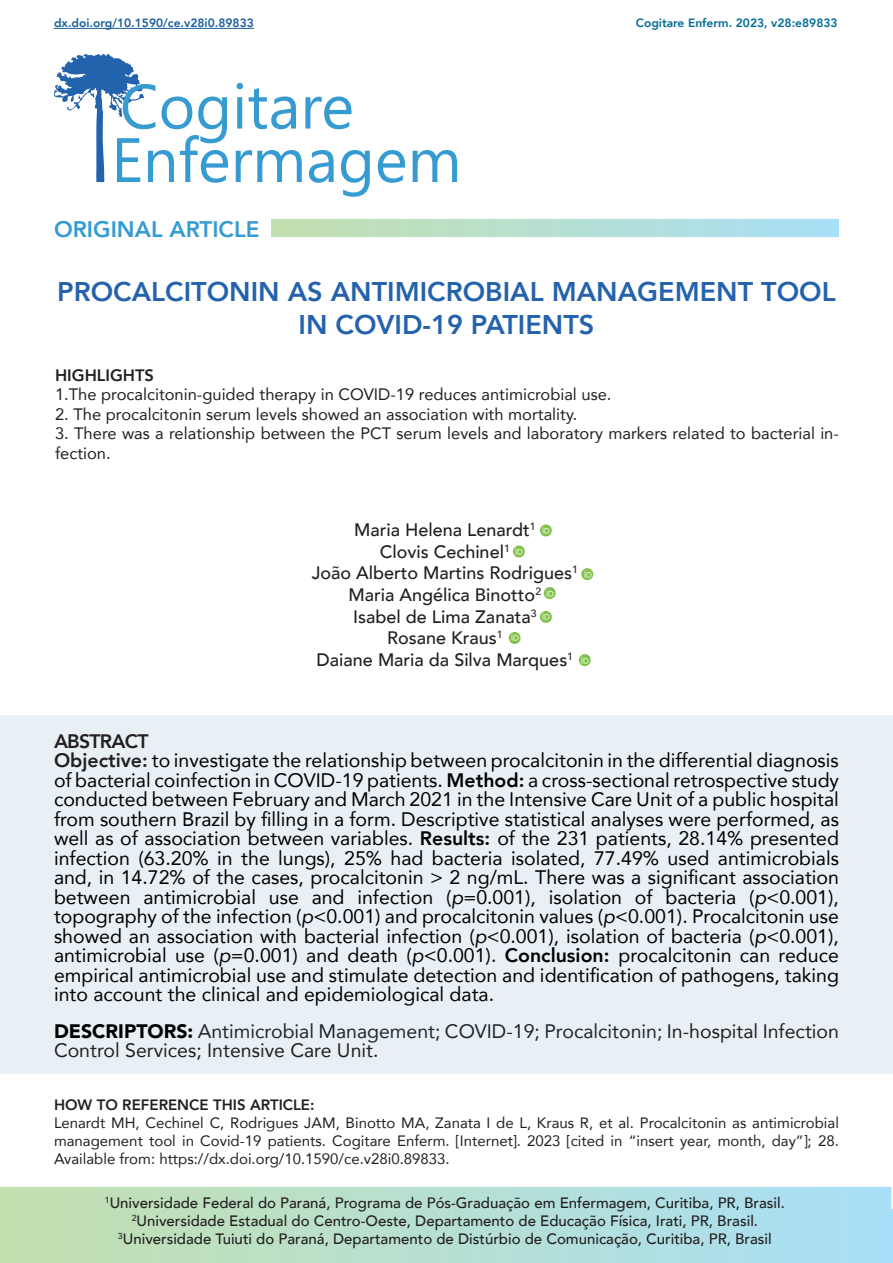
<style>
.page{position:relative;width:893px;height:1263px;background:#fff}
.page>*{position:absolute;margin:0;border:0;box-sizing:border-box;transform-origin:0 0}
.t1{font:800 27px/32.4px "Avenir";color:#2462ac;text-align:center}
.t2{font:800 22.5px "Avenir";color:#349bd3}
.t3{font:19.5px/19.5px "Avenir";color:#000;text-align:justify}
.t4{font:19.5px/19.5px "Avenir";color:#231f20}
.t5{font:800 19.5px "Avenir";letter-spacing:-.04em;color:#231f20}
.t6{font:500 18px "Avenir";color:#231f20}
.List_Paragraph{font:16.5px/19.5px "Avenir";color:#231f20}
.t7{font:800 16.5px "Avenir";color:#231f20}
.t8{font:15px/18px "Avenir";color:#231f20;text-align:justify}
.t9{font:500 15px "Avenir";color:#231f20}
.t10{font:800 15px "Avenir";color:#231f20}
.t11{font:500 12px/18.6px "Avenir";color:#231f20;text-align:center}
.t12{font:800 12px "Avenir";color:#175d9e}
.t13{font:800 12px "Avenir";color:#006c95}
.s1{font-weight:800;color:#231f20}
.s2{font-weight:800}
.s3{font-style:italic}
.s4{font-weight:900;color:#000}
.s5{color:#212529}
</style>
<div class="page">
<svg style="left:236px;top:150px;width:66px;height:32px"></svg>
<svg style="left:309px;top:150px;width:25px;height:33px"></svg>
<svg style="left:341px;top:150px;width:29px;height:47px"></svg>
<svg style="left:378px;top:150px;width:27px;height:33px"></svg>
<svg style="left:413px;top:150px;width:44px;height:32px"></svg>
<svg style="left:54px;top:54px;width:174px;height:129px"></svg>
<svg style="left:237px;top:83px;width:6px;height:46px"></svg>
<svg style="left:249px;top:88px;width:47px;height:41px"></svg>
<svg style="left:305px;top:97px;width:46px;height:32px"></svg>
<div style="left:271px;top:220px;width:568px;height:16px;background:linear-gradient(to right,#c3dfae,#a9dff7)"></div>
<hr style="left:54px;top:28px;width:200px;height:1px;background:#175d9e">
<div style="left:0;top:715px;width:893px;height:359px;background:#e8f0f6"></div>
<svg style="left:0;top:1187px;width:891px;height:76px;background:#b6dfd2"></svg>
<svg style="left:540px;top:524px;width:12px;height:12px"></svg>
<svg style="left:513px;top:546px;width:12px;height:11px"></svg>
<svg style="left:581px;top:568px;width:12px;height:12px"></svg>
<svg style="left:544px;top:587px;width:12px;height:12px"></svg>
<svg style="left:540px;top:611px;width:12px;height:12px"></svg>
<svg style="left:509px;top:632px;width:12px;height:12px"></svg>
<svg style="left:579px;top:654px;width:12px;height:12px"></svg>
<p class="t12" style="left:54px;top:12px;width:201px">dx.doi.org/10.1590/ce.v28i0.89833</p>
<p class="t2" style="left:54px;top:209px;width:207px">ORIGINAL ARTICLE</p>
<p class="t13" style="left:636px;top:12px;width:203px">Cogitare Enferm. 2023, v28:e89833</p>
<p class="t1" style="left:57px;top:274px;width:780px">PROCALCITONIN AS ANTIMICROBIAL MANAGEMENT TOOL<br>IN COVID-19 PATIENTS</p>
<p class="t7" style="left:55px;top:360px;width:101px">HIGHLIGHTS</p>
<p class="List_Paragraph" style="left:55px;top:384px;width:558px">1.The procalcitonin-guided therapy in COVID-19 reduces antimicrobial use.</p>
<p class="List_Paragraph" style="left:55px;top:404px;width:524px">2. The procalcitonin serum levels showed an association with mortality.</p>
<p class="List_Paragraph" style="left:55px;top:423px;width:785px">3. There was a relationship between the PCT serum levels and laboratory markers related to bacterial in&shy;fection.</p>
<p class="t6" style="left:354px;top:514px;width:183px">Maria Helena Lenardt<sup>1</sup></p>
<p class="t6" style="left:380px;top:536px;width:131px">Clovis Cechinel<sup>1</sup></p>
<p class="t6" style="left:312px;top:557px;width:268px">João Alberto Martins Rodrigues<sup>1</sup></p>
<p class="t6" style="left:349px;top:579px;width:194px">Maria Angélica Binotto<sup>2</sup></p>
<p class="t6" style="left:353px;top:601px;width:185px">Isabel de Lima Zanata<sup>3</sup></p>
<p class="t6" style="left:387px;top:622px;width:117px">Rosane Kraus<sup>1</sup></p>
<p class="t6" style="left:317px;top:644px;width:258px">Daiane Maria da Silva Marques<sup>1</sup></p>
<p class="t5" style="left:54px;top:723px;width:96px">ABSTRACT</p>
<p class="t3" style="left:54px;top:750px;width:786px"><span class="s1">Objective:</span> to investigate the relationship between procalcitonin in the differential diagnosis of bacterial coinfection in COVID-19 patients. <span class="s2">Method:</span> a cross-sectional retrospective study conducted between February and March 2021 in the Intensive Care Unit of a public hospital from southern Brazil by filling in a form. Descriptive statistical analyses were performed, as well as of association between variables. <span class="s2">Results:</span> of the 231 patients, 28.14% presented infection (63.20% in the lungs), 25% had bacteria isolated, 77.49% used antimicrobials and, in 14.72% of the cases, procalcitonin &gt; 2 ng/mL. There was a significant association between antimicrobial use and infection (<span class="s3">p</span>=0.001), isolation of bacteria (<span class="s3">p</span>&lt;0.001), topography of the infection (<span class="s3">p</span>&lt;0.001) and procalcitonin values (<span class="s3">p</span>&lt;0.001). Procalcitonin use showed an association with bacterial infection (<span class="s3">p</span>&lt;0.001), isolation of bacteria (<span class="s3">p</span>&lt;0.001), antimicrobial use (<span class="s3">p</span>=0.001) and death (<span class="s3">p</span>&lt;0.001). <span class="s2">Conclusion:</span> procalcitonin can reduce empirical antimicrobial use and stimulate detection and identification of pathogens, taking into account the clinical and epidemiological data.</p>
<p class="t4" style="left:54px;top:1021px;width:786px"><span class="s4">DESCRIPTORS:</span> <span class="s5">Antimicrobial Management; COVID-19; Procalcitonin;</span> In-hospital Infection<br>Control Services; Intensive Care Unit.</p>
<p class="t10" style="left:54px;top:1091px;width:262px">HOW TO REFERENCE THIS ARTICLE:</p>
<p class="t8" style="left:54px;top:1113px;width:786px">Lenardt MH, Cechinel C, Rodrigues JAM, Binotto MA, Zanata I de L, Kraus R, et al. Procalcitonin as antimicrobial management tool in Covid-19 patients. Cogitare Enferm. [Internet]. 2023 [cited in “insert year, month, day”]; 28.<br>Available from: https://dx.doi.org/10.1590/ce.v28i0.89833.</p>
<p class="t9" style="left:105px;top:1190px;width:682px"><sup>1</sup>Universidade Federal do Paraná, Programa de Pós-Graduação em Enfermagem, Curitiba, PR, Brasil.</p>
<p class="t9" style="left:132px;top:1208px;width:628px"><sup>2</sup>Universidade Estadual do Centro-Oeste, Departamento de Educação Física, Irati, PR, Brasil.</p>
<p class="t9" style="left:118px;top:1226px;width:655px"><sup>3</sup>Universidade Tuiuti do Paraná, Departamento de Distúrbio de Comunicação, Curitiba, PR, Brasil</p>
<p class="t11" style="left:224px;top:1216px;width:447px">Procalcitonin as antimicrobial management tool in COVID-19 patients<br>Lenardt MH, Cechinel C, Rodrigues JAM, Binotto MA, Zanata I de L, Kraus R, <span class="s3">et al</span></p>
</div>
